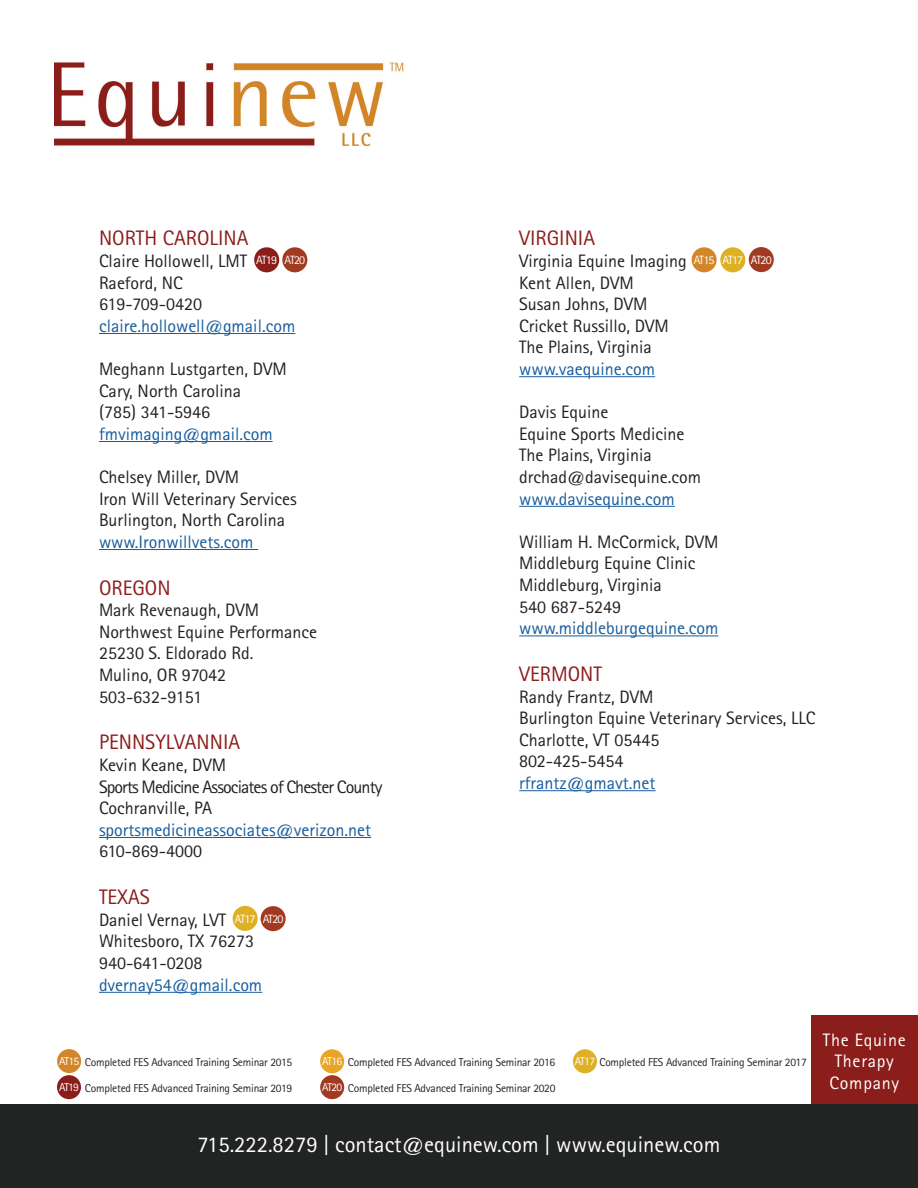
<style>
.page{position:relative;width:918px;height:1188px;background:#fff}
.page>*{position:absolute;margin:0;border:0;box-sizing:border-box;transform-origin:0 0}
.t1{font:22.5px "Rotis Sans Serif";color:#fff}
.t2{font:21px "Rotis Sans Serif";color:#8b1d1a}
.t3{font:18px/21.6px "Rotis Sans Serif";color:#231f20}
.t4{font:18px "Rotis Sans Serif";color:#175d9e}
.t5{font:18px/21.6px "Rotis Sans Serif";letter-spacing:-.05em;color:#231f20}
.t6{font:18px/21.6px "Rotis Sans Serif";letter-spacing:.04em;color:#fff;text-align:center}
.t7{font:12px "Rotis Sans Serif";letter-spacing:-.07em;color:#fff}
.t8{font:11.55px "Rotis Sans Serif";letter-spacing:-.02em;color:#222323}
.t9{font:11.55px "Rotis Sans Serif";letter-spacing:-.07em;color:#fff}
.s1{color:#fff}
</style>
<div class="page">
<div style="left:812px;top:1015px;width:106px;height:108px;background:#8b1d1a"></div>
<div style="left:0;top:1104px;width:918px;height:84px;background:#222323"></div>
<img style="left:54px;top:62px;width:350px;height:83px">
<hr style="left:99px;top:333px;width:196px;height:1px;background:#175d9e">
<hr style="left:99px;top:441px;width:174px;height:1px;background:#175d9e">
<hr style="left:99px;top:549px;width:159px;height:1px;background:#175d9e">
<hr style="left:99px;top:837px;width:272px;height:1px;background:#175d9e">
<hr style="left:99px;top:992px;width:163px;height:1px;background:#175d9e">
<hr style="left:519px;top:376px;width:136px;height:1px;background:#175d9e">
<hr style="left:519px;top:506px;width:156px;height:1px;background:#175d9e">
<hr style="left:519px;top:635px;width:200px;height:1px;background:#175d9e">
<hr style="left:519px;top:790px;width:137px;height:1px;background:#175d9e">
<div style="left:233px;top:906px;width:25px;height:25px;background:#deb125;border-radius:50%"></div>
<div style="left:720px;top:247px;width:25px;height:25px;background:#deb125;border-radius:50%"></div>
<div style="left:254px;top:247px;width:25px;height:25px;background:#8b1d1a;border-radius:50%"></div>
<div style="left:692px;top:247px;width:25px;height:25px;background:#d38629;border-radius:50%"></div>
<div style="left:57px;top:1075px;width:24px;height:24px;background:#8b1d1a;border-radius:50%"></div>
<div style="left:320px;top:1049px;width:24px;height:24px;background:#e9a523;border-radius:50%"></div>
<div style="left:573px;top:1049px;width:24px;height:24px;background:#deb125;border-radius:50%"></div>
<div style="left:320px;top:1075px;width:24px;height:24px;background:#a23a22;border-radius:50%"></div>
<div style="left:57px;top:1049px;width:24px;height:24px;background:#d38629;border-radius:50%"></div>
<div style="left:282px;top:247px;width:25px;height:25px;background:#a23a22;border-radius:50%"></div>
<div style="left:261px;top:906px;width:25px;height:25px;background:#a23a22;border-radius:50%"></div>
<div style="left:749px;top:247px;width:25px;height:25px;background:#a23a22;border-radius:50%"></div>
<p class="t2" style="left:99px;top:226px;width:151px">NORTH CAROLINA</p>
<p class="t3" style="left:99px;top:250px;width:150px">Claire Hollowell, LMT<br>Raeford, NC<br>619-709-0420</p>
<p class="t4" style="left:99px;top:315px;width:198px">claire.hollowell@gmail.com</p>
<p class="t3" style="left:99px;top:358px;width:189px">Meghann Lustgarten, DVM<br>Cary, North Carolina<br>(785) 341-5946</p>
<p class="t4" style="left:99px;top:423px;width:175px">fmvimaging@gmail.com</p>
<p class="t3" style="left:99px;top:466px;width:199px">Chelsey Miller, DVM<br>Iron Will Veterinary Services<br>Burlington, North Carolina</p>
<p class="t4" style="left:99px;top:531px;width:156px">www.Ironwillvets.com</p>
<p class="t2" style="left:99px;top:575px;width:73px">OREGON</p>
<p class="t3" style="left:99px;top:599px;width:220px">Mark Revenaugh, DVM<br>Northwest Equine Performance<br>25230 S. Eldorado Rd.<br>Mulino, OR 97042<br>503-632-9151</p>
<p class="t2" style="left:99px;top:730px;width:143px">PENNSYLVANNIA</p>
<p class="t5" style="left:99px;top:754px;width:285px">Kevin Keane, DVM<br>Sports Medicine Associates of Chester County<br>Cochranville, PA</p>
<p class="t4" style="left:99px;top:819px;width:274px">sportsmedicineassociates@verizon.net</p>
<p class="t3" style="left:99px;top:840px;width:105px">610-869-4000</p>
<p class="t2" style="left:99px;top:885px;width:52px">TEXAS</p>
<p class="t3" style="left:99px;top:909px;width:157px">Daniel Vernay, LVT<br>Whitesboro, TX 76273<br>940-641-0208</p>
<p class="t4" style="left:99px;top:974px;width:165px">dvernay54@gmail.com</p>
<p class="t2" style="left:519px;top:226px;width:77px">VIRGINIA</p>
<p class="t3" style="left:519px;top:250px;width:169px">Virginia Equine Imaging<br>Kent Allen, DVM<br>Susan Johns, DVM<br>Cricket Russillo, DVM<br>The Plains, Virginia</p>
<p class="t4" style="left:519px;top:358px;width:137px">www.vaequine.com</p>
<p class="t3" style="left:519px;top:401px;width:183px">Davis Equine<br>Equine Sports Medicine<br>The Plains, Virginia drchad@davisequine.com</p>
<p class="t4" style="left:519px;top:488px;width:157px">www.davisequine.com</p>
<p class="t3" style="left:519px;top:531px;width:201px">William H. McCormick, DVM<br>Middleburg Equine Clinic<br>Middleburg, Virginia<br>540 687-5249</p>
<p class="t4" style="left:519px;top:617px;width:201px">www.middleburgequine.com</p>
<p class="t2" style="left:519px;top:661px;width:84px">VERMONT</p>
<p class="t3" style="left:519px;top:686px;width:298px">Randy Frantz, DVM<br>Burlington Equine Veterinary Services, LLC<br>Charlotte, VT 05445<br>802-425-5454</p>
<p class="t4" style="left:519px;top:772px;width:138px">rfrantz@gmavt.net</p>
<p class="t7" style="left:751px;top:253px;width:22px">AT20</p>
<p class="t7" style="left:256px;top:253px;width:22px">AT19</p>
<p class="t7" style="left:694px;top:253px;width:51px">AT15 AT17</p>
<p class="t7" style="left:284px;top:253px;width:22px">AT20</p>
<p class="t7" style="left:235px;top:911px;width:22px">AT17</p>
<p class="t7" style="left:263px;top:912px;width:22px">AT20</p>
<p class="t9" style="left:59px;top:1054px;width:21px">AT15</p>
<p class="t8" style="left:85px;top:1055px;width:209px">Completed FES Advanced Training Seminar 2015</p>
<p class="t8" style="left:348px;top:1055px;width:209px">Completed FES Advanced Training Seminar 2016</p>
<p class="t8" style="left:575px;top:1055px;width:234px"><span class="s1">AT17</span> Completed FES Advanced Training Seminar 2017</p>
<p class="t8" style="left:85px;top:1081px;width:209px">Completed FES Advanced Training Seminar 2019</p>
<p class="t8" style="left:348px;top:1081px;width:209px">Completed FES Advanced Training Seminar 2020</p>
<p class="t9" style="left:322px;top:1055px;width:22px">AT16</p>
<p class="t9" style="left:322px;top:1081px;width:21px">AT20</p>
<p class="t9" style="left:59px;top:1081px;width:21px">AT19</p>
<p class="t1" style="left:198px;top:1131px;width:524px">715.222.8279 | contact@equinew.com | www.equinew.com</p>
<p class="t6" style="left:823px;top:1029px;width:84px">The Equine<br>Therapy<br>Company</p>
</div>
